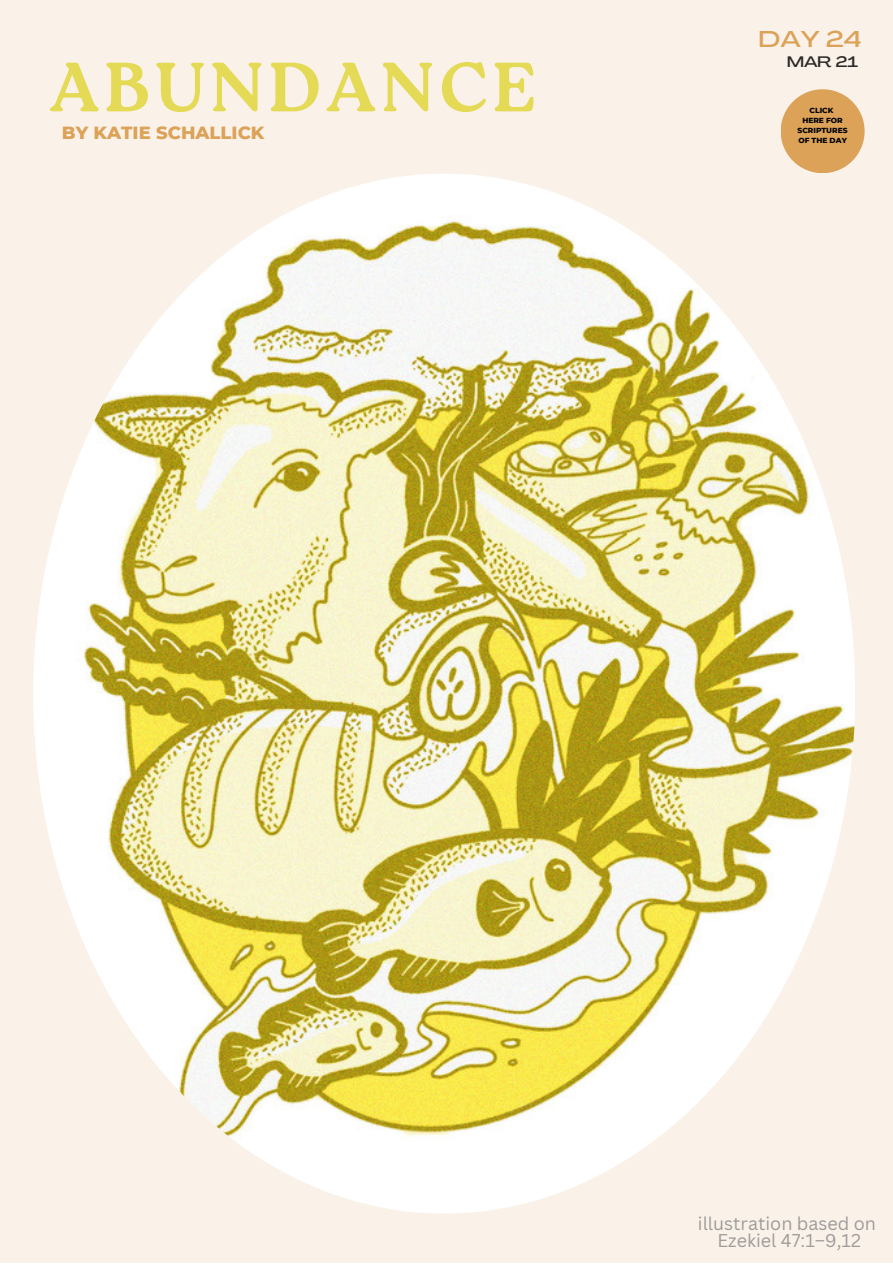
<style>
.page{position:relative;width:893px;height:1264px;background:#fff}
.page>*{position:absolute;margin:0;border:0;box-sizing:border-box;transform-origin:0 0}
.t1{font:700 69.6px "Roca Two";letter-spacing:.07em;color:#e4da55}
.t2{font:500 22.5px "Agrandir Grand";color:#dba258}
.t3{font:18px/16.8px "Canva Sans";color:#9e9b9a;text-align:center}
.t4{font:800 18px "Montserrat";color:#dba258}
.t5{font:500 15px "Agrandir Grand";color:#2a2827}
.t6{font:800 7.5px/10.1px "Montserrat";color:#000;text-align:center}
</style>
<div class="page">
<div style="left:0;top:0;width:892px;height:1262px;background:#faf2e9"></div>
<div style="left:780px;top:89px;width:84px;height:84px;background:#dba258;border-radius:50%"></div>
<img style="left:33px;top:174px;width:821px;height:1039px">
<h1 class="t1" style="left:50px;top:47px;width:487px">ABUNDANCE</h1>
<p class="t4" style="left:62px;top:122px;width:204px">BY KATIE SCHALLICK</p>
<p class="t2" style="left:759px;top:30px;width:104px">DAY 24</p>
<p class="t5" style="left:787px;top:56px;width:72px">MAR 21</p>
<p class="t6" style="left:797px;top:105px;width:51px">CLICK<br>HERE FOR<br>SCRIPTURES<br>OF THE DAY</p>
<p class="t3" style="left:698px;top:1214px;width:180px">illustration based on<br>Ezekiel 47:1–9,12</p>
</div>
